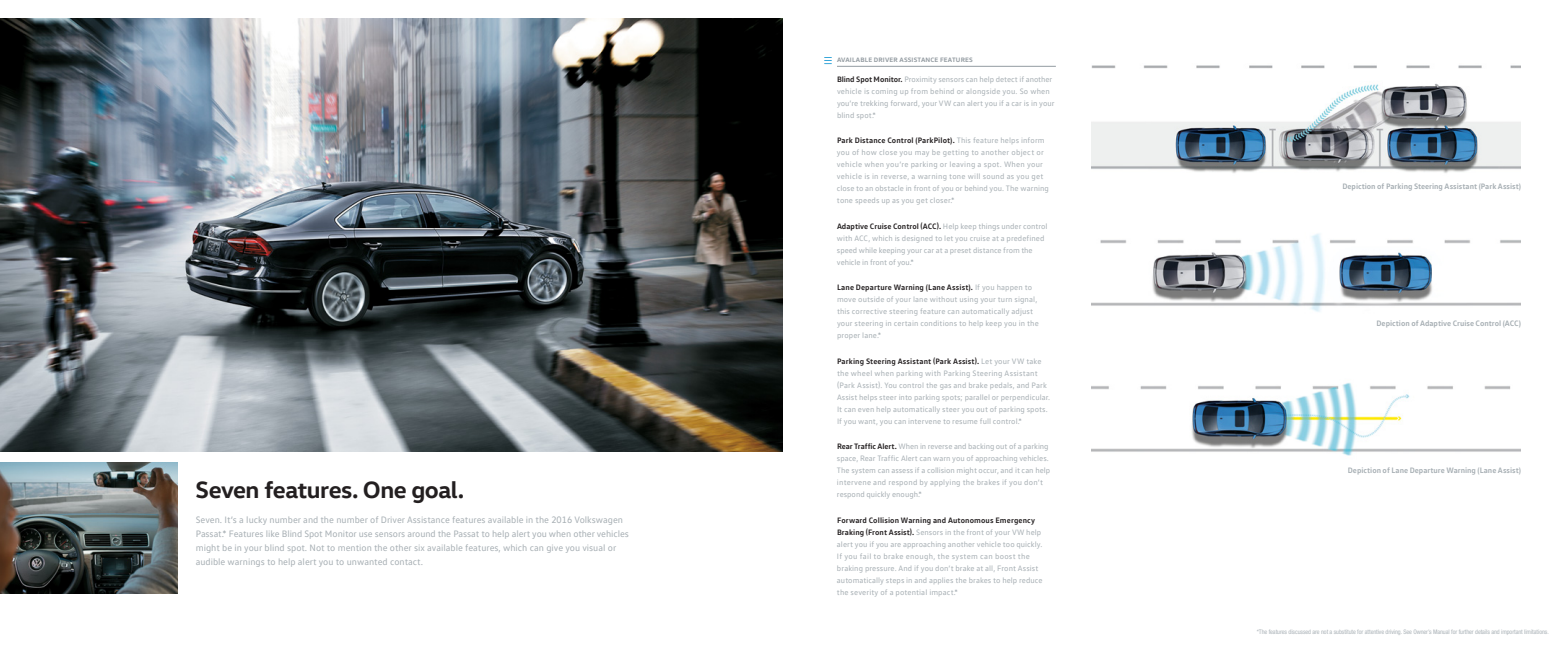
<style>
.page{position:relative;width:1566px;height:648px;background:#fff}
.page>*{position:absolute;margin:0;border:0;box-sizing:border-box;transform-origin:0 0}
.t1{font:700 24px "VW Head";letter-spacing:-.02em;color:#231f20}
.t2{font:9.5px/14px "VW Text";color:#a6aeb3}
.t3{font:8px/12px "VW Text";letter-spacing:.01em;color:#a6aeb3}
.t4{font:700 8px "VW Text";color:#a6aeb3}
.t5{font:700 6.5px "VW Head";letter-spacing:.025em;color:#939ba1}
.t6{font:condensed 6.2px "Helvetica Neue";letter-spacing:-.01em;color:#abb3b8}
.s1{font-weight:700;color:#231f20}
</style>
<div class="page">
<img style="left:0;top:18px;width:783px;height:433px">
<img style="left:0;top:462px;width:178px;height:132px">
<img style="left:1092px;top:233px;width:429px;height:79px">
<img style="left:1092px;top:383px;width:429px;height:73px">
<img style="left:1092px;top:65px;width:429px;height:108px">
<hr style="left:837px;top:66px;width:219px;height:1px;background:#939ba1">
<svg style="left:824px;top:57px;width:8px;height:7px"></svg>
<h1 class="t1" style="left:196px;top:481px;width:270px">Seven features. One goal.</h1>
<p class="t2" style="left:196px;top:514px;width:435px">Seven. It’s a lucky number and the number of Driver Assistance features available in the 2016 Volkswagen Passat.* Features like Blind Spot Monitor use sensors around the Passat to help alert you when other vehicles might be in your blind spot. Not to mention the other six available features, which can give you visual or audible warnings to help alert you to unwanted contact.</p>
<p class="t5" style="left:837px;top:58px;width:137px">AVAILABLE DRIVER ASSISTANCE FEATURES</p>
<p class="t3" style="left:837px;top:74px;width:219px"><span class="s1">Blind Spot Monitor.</span> Proximity sensors can help detect if another vehicle is coming up from behind or alongside you. So when you’re trekking forward, your VW can alert you if a car is in your blind spot.*</p>
<p class="t3" style="left:837px;top:135px;width:213px"><span class="s1">Park Distance Control (ParkPilot).</span> This feature helps inform you of how close you may be getting to another object or vehicle when you’re parking or leaving a spot. When your vehicle is in reverse, a warning tone will sound as you get close to an obstacle in front of you or behind you. The warning tone speeds up as you get closer.*</p>
<p class="t3" style="left:837px;top:221px;width:212px"><span class="s1">Adaptive Cruise Control (ACC).</span> Help keep things under control with ACC, which is designed to let you cruise at a predefined speed while keeping your car at a preset distance from the vehicle in front of you.*</p>
<p class="t3" style="left:837px;top:282px;width:203px"><span class="s1">Lane Departure Warning (Lane Assist).</span> If you happen to move outside of your lane without using your turn signal, this corrective steering feature can automatically adjust your steering in certain conditions to help keep you in the proper lane.*</p>
<p class="t3" style="left:837px;top:356px;width:215px"><span class="s1">Parking Steering Assistant (Park Assist).</span> Let your VW take the wheel when parking with Parking Steering Assistant (Park Assist). You control the gas and brake pedals, and Park Assist helps steer into parking spots; parallel or perpendicular.<br>It can even help automatically steer you out of parking spots.<br>If you want, you can intervene to resume full control.*</p>
<p class="t3" style="left:837px;top:441px;width:215px"><span class="s1">Rear Traffic Alert.</span> When in reverse and backing out of a parking space, Rear Traffic Alert can warn you of approaching vehicles.<br>The system can assess if a collision might occur, and it can help intervene and respond by applying the brakes if you don’t respond quickly enough.*</p>
<p class="t3" style="left:837px;top:515px;width:207px"><span class="s1">Forward Collision Warning and Autonomous Emergency Braking (Front Assist).</span> Sensors in the front of your VW help alert you if you are approaching another vehicle too quickly.<br>If you fail to brake enough, the system can boost the braking pressure. And if you don’t brake at all, Front Assist automatically steps in and applies the brakes to help reduce the severity of a potential impact.*</p>
<p class="t4" style="left:1342px;top:183px;width:180px">Depiction of Parking Steering Assistant (Park Assist)</p>
<p class="t4" style="left:1376px;top:321px;width:146px">Depiction of Adaptive Cruise Control (ACC)</p>
<p class="t4" style="left:1348px;top:467px;width:175px">Depiction of Lane Departure Warning (Lane Assist)</p>
<p class="t6" style="left:1257px;top:630px;width:294px">*The features discussed are not a substitute for attentive driving. See Owner’s Manual for further details and important limitations.</p>
</div>
